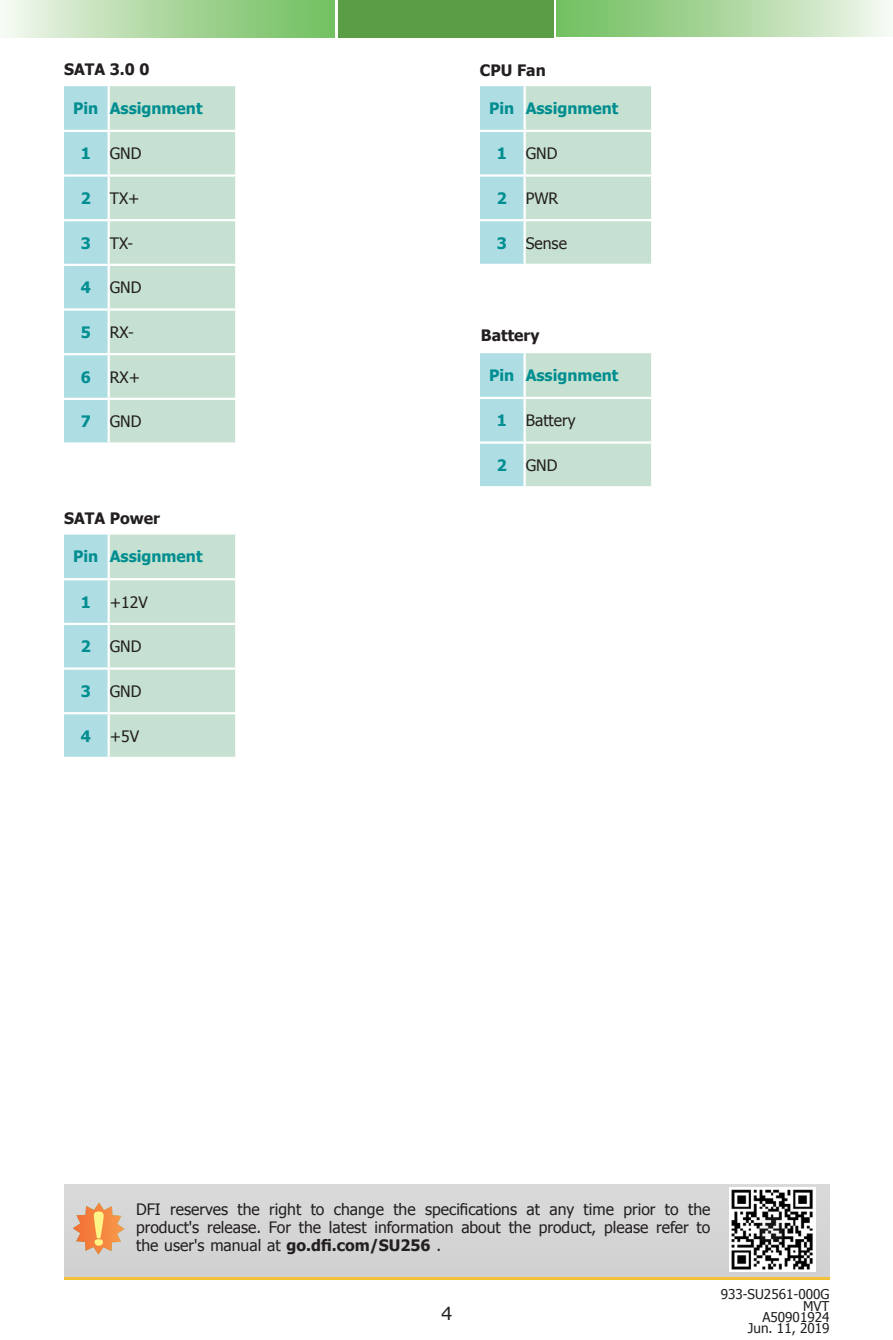
<style>
.page{position:relative;width:893px;height:1340px;background:#fff}
.page>*{position:absolute;margin:0;border:0;box-sizing:border-box;transform-origin:0 0}
.t1{font:18px "Verdana";color:#231f20}
.Important{font:15.75px/18px "Tahoma";color:#231f20;text-align:justify}
.Pa0{font:700 15.75px "Tahoma";color:#008e91}
.Pa0-2{font:15.75px "Tahoma";color:#231f20}
.t2{font:700 15.75px "Tahoma";color:#231f20}
.t3{font:13.5px "Tahoma";color:#231f20}
.s1{font-weight:700}
</style>
<div class="page">
<div style="left:557px;top:0;width:336px;height:37px;background:linear-gradient(to right,#6cbc59,#f1f5ec)"></div>
<div style="left:0;top:0;width:335px;height:38px;background:linear-gradient(to right,#f1f6ec,#6dbc5a)"></div>
<div style="left:338px;top:0;width:216px;height:38px;background:#5a9d44"></div>
<svg style="left:480px;top:86px;width:171px;height:178px;background:#bfe0d6"></svg>
<hr style="left:480px;top:130px;width:45px;height:2px;background:#fff">
<hr style="left:480px;top:174px;width:45px;height:3px;background:#fff">
<hr style="left:480px;top:219px;width:45px;height:2px;background:#fff">
<hr style="left:523px;top:86px;width:3px;height:44px;background:#fff">
<hr style="left:523px;top:132px;width:3px;height:42px;background:#fff">
<hr style="left:523px;top:177px;width:3px;height:42px;background:#fff">
<hr style="left:523px;top:221px;width:3px;height:43px;background:#fff">
<hr style="left:525px;top:130px;width:128px;height:2px;background:#fff">
<hr style="left:525px;top:174px;width:128px;height:3px;background:#fff">
<hr style="left:525px;top:219px;width:128px;height:2px;background:#fff">
<svg style="left:480px;top:353px;width:171px;height:133px;background:#c0e0d6"></svg>
<hr style="left:480px;top:397px;width:45px;height:2px;background:#fff">
<hr style="left:480px;top:441px;width:45px;height:2px;background:#fff">
<hr style="left:523px;top:353px;width:3px;height:44px;background:#fff">
<hr style="left:523px;top:399px;width:3px;height:42px;background:#fff">
<hr style="left:523px;top:443px;width:3px;height:43px;background:#fff">
<hr style="left:525px;top:397px;width:128px;height:2px;background:#fff">
<hr style="left:525px;top:441px;width:128px;height:2px;background:#fff">
<svg style="left:64px;top:86px;width:171px;height:356px;background:#c0e0d6"></svg>
<hr style="left:64px;top:130px;width:45px;height:2px;background:#fff">
<hr style="left:64px;top:174px;width:45px;height:3px;background:#fff">
<hr style="left:64px;top:219px;width:45px;height:2px;background:#fff">
<hr style="left:64px;top:264px;width:45px;height:2px;background:#fff">
<hr style="left:64px;top:308px;width:45px;height:3px;background:#fff">
<hr style="left:64px;top:353px;width:45px;height:2px;background:#fff">
<hr style="left:64px;top:398px;width:45px;height:2px;background:#fff">
<hr style="left:108px;top:86px;width:2px;height:44px;background:#fff">
<hr style="left:108px;top:132px;width:2px;height:42px;background:#fff">
<hr style="left:108px;top:177px;width:2px;height:42px;background:#fff">
<hr style="left:108px;top:221px;width:2px;height:43px;background:#fff">
<hr style="left:108px;top:266px;width:2px;height:42px;background:#fff">
<hr style="left:108px;top:311px;width:2px;height:42px;background:#fff">
<hr style="left:108px;top:355px;width:2px;height:43px;background:#fff">
<hr style="left:108px;top:400px;width:2px;height:42px;background:#fff">
<hr style="left:109px;top:130px;width:128px;height:2px;background:#fff">
<hr style="left:109px;top:174px;width:128px;height:3px;background:#fff">
<hr style="left:109px;top:219px;width:128px;height:2px;background:#fff">
<hr style="left:109px;top:264px;width:128px;height:2px;background:#fff">
<hr style="left:109px;top:308px;width:128px;height:3px;background:#fff">
<hr style="left:109px;top:353px;width:128px;height:2px;background:#fff">
<hr style="left:109px;top:398px;width:128px;height:2px;background:#fff">
<svg style="left:64px;top:534px;width:171px;height:222px;background:#c0e0d6"></svg>
<hr style="left:64px;top:578px;width:45px;height:2px;background:#fff">
<hr style="left:64px;top:622px;width:45px;height:3px;background:#fff">
<hr style="left:64px;top:667px;width:45px;height:2px;background:#fff">
<hr style="left:64px;top:712px;width:45px;height:2px;background:#fff">
<hr style="left:108px;top:534px;width:2px;height:44px;background:#fff">
<hr style="left:108px;top:580px;width:2px;height:42px;background:#fff">
<hr style="left:108px;top:625px;width:2px;height:42px;background:#fff">
<hr style="left:108px;top:669px;width:2px;height:43px;background:#fff">
<hr style="left:108px;top:714px;width:2px;height:42px;background:#fff">
<hr style="left:109px;top:578px;width:128px;height:2px;background:#fff">
<hr style="left:109px;top:622px;width:128px;height:3px;background:#fff">
<hr style="left:109px;top:667px;width:128px;height:2px;background:#fff">
<hr style="left:109px;top:712px;width:128px;height:2px;background:#fff">
<div style="left:64px;top:1184px;width:765px;height:95px;background:#d5d5d6"></div>
<hr style="left:64px;top:1277px;width:765px;height:2px;background:#f1c237">
<svg style="left:73px;top:1202px;width:52px;height:52px"></svg>
<img style="left:730px;top:1187px;width:85px;height:84px">
<p class="t2" style="left:64px;top:58px;width:87px">SATA 3.0 0</p>
<p class="Pa0" style="left:73px;top:97px;width:27px">Pin</p>
<p class="Pa0" style="left:110px;top:97px;width:94px">Assignment</p>
<p class="Pa0" style="left:81px;top:142px;width:12px">1</p>
<p class="Pa0-2" style="left:110px;top:143px;width:33px">GND</p>
<p class="Pa0" style="left:81px;top:187px;width:12px">2</p>
<p class="Pa0-2" style="left:110px;top:188px;width:31px">TX+</p>
<p class="Pa0" style="left:81px;top:232px;width:12px">3</p>
<p class="Pa0-2" style="left:110px;top:232px;width:25px">TX-</p>
<p class="Pa0" style="left:81px;top:276px;width:12px">4</p>
<p class="Pa0-2" style="left:110px;top:277px;width:33px">GND</p>
<p class="Pa0" style="left:81px;top:321px;width:12px">5</p>
<p class="Pa0-2" style="left:110px;top:321px;width:26px">RX-</p>
<p class="Pa0" style="left:81px;top:366px;width:12px">6</p>
<p class="Pa0-2" style="left:110px;top:366px;width:32px">RX+</p>
<p class="Pa0" style="left:81px;top:410px;width:12px">7</p>
<p class="Pa0-2" style="left:110px;top:411px;width:33px">GND</p>
<p class="t2" style="left:64px;top:507px;width:98px">SATA Power</p>
<p class="Pa0" style="left:73px;top:545px;width:27px">Pin</p>
<p class="Pa0" style="left:110px;top:545px;width:94px">Assignment</p>
<p class="Pa0" style="left:81px;top:591px;width:12px">1</p>
<p class="Pa0-2" style="left:110px;top:591px;width:40px">+12V</p>
<p class="Pa0" style="left:81px;top:635px;width:12px">2</p>
<p class="Pa0-2" style="left:110px;top:636px;width:33px">GND</p>
<p class="Pa0" style="left:81px;top:680px;width:12px">3</p>
<p class="Pa0-2" style="left:110px;top:680px;width:33px">GND</p>
<p class="Pa0" style="left:81px;top:724px;width:12px">4</p>
<p class="Pa0-2" style="left:110px;top:725px;width:31px">+5V</p>
<p class="t2" style="left:480px;top:59px;width:67px">CPU Fan</p>
<p class="Pa0" style="left:489px;top:97px;width:27px">Pin</p>
<p class="Pa0" style="left:526px;top:97px;width:94px">Assignment</p>
<p class="Pa0" style="left:497px;top:142px;width:12px">1</p>
<p class="Pa0-2" style="left:526px;top:143px;width:33px">GND</p>
<p class="Pa0" style="left:497px;top:187px;width:12px">2</p>
<p class="Pa0-2" style="left:526px;top:188px;width:34px">PWR</p>
<p class="Pa0" style="left:497px;top:232px;width:12px">3</p>
<p class="Pa0-2" style="left:526px;top:232px;width:43px">Sense</p>
<p class="t2" style="left:481px;top:324px;width:60px">Battery</p>
<p class="Pa0" style="left:489px;top:364px;width:27px">Pin</p>
<p class="Pa0" style="left:526px;top:364px;width:94px">Assignment</p>
<p class="Pa0" style="left:497px;top:409px;width:12px">1</p>
<p class="Pa0-2" style="left:526px;top:410px;width:51px">Battery</p>
<p class="Pa0" style="left:497px;top:454px;width:12px">2</p>
<p class="Pa0-2" style="left:526px;top:454px;width:33px">GND</p>
<p class="Important" style="left:136px;top:1199px;width:576px">DFI reserves the right to change the specifications at any time prior to the product's release. For the latest information about the product, please refer to the user's manual at <span class="s1">go.dfi.com/SU256</span> .</p>
<p class="t1" style="left:441px;top:1301px;width:13px">4</p>
<p class="t3" style="left:721px;top:1285px;width:110px">933-SU2561-000G</p>
<p class="t3" style="left:803px;top:1296px;width:28px">MVT</p>
<p class="t3" style="left:762px;top:1307px;width:69px">A50901924</p>
<p class="t3" style="left:748px;top:1318px;width:83px">Jun. 11, 2019</p>
</div>
